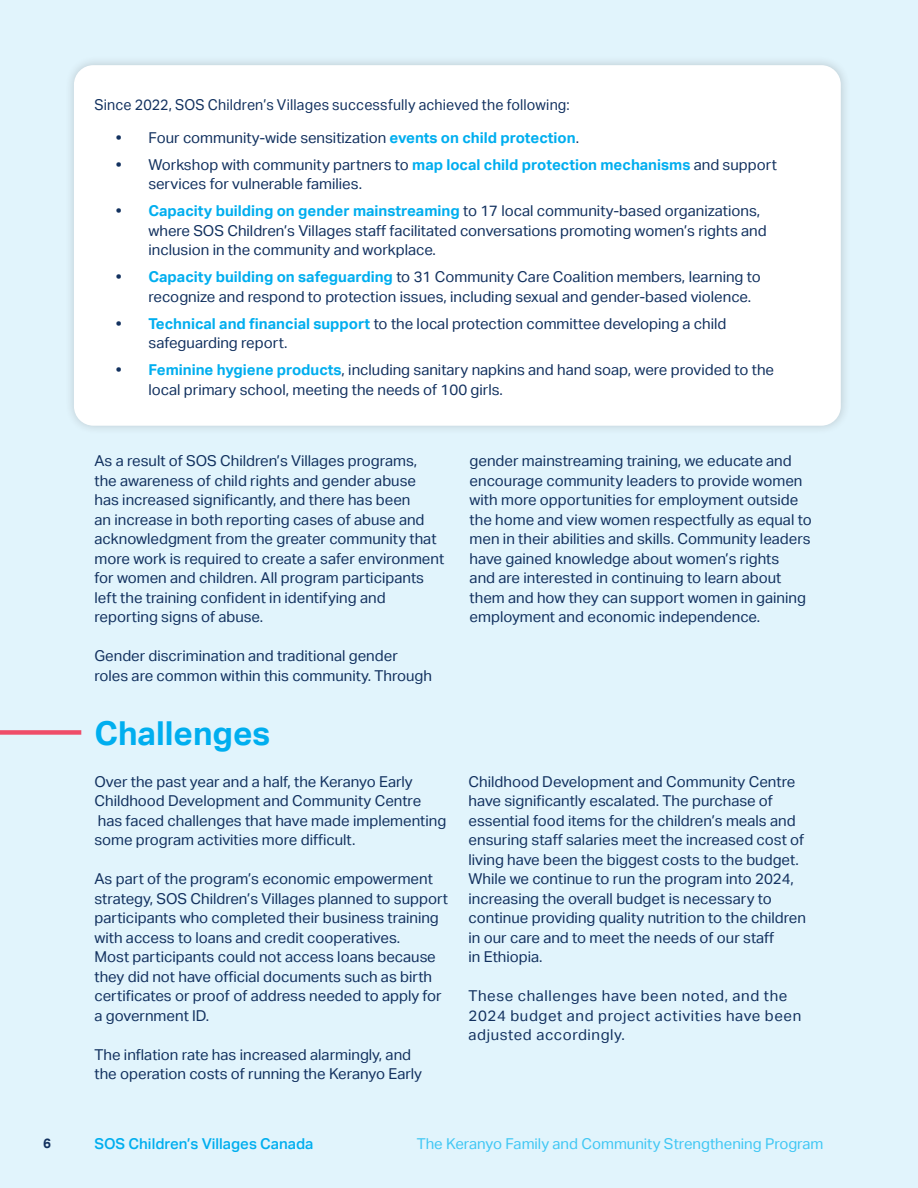
<style>
.page{position:relative;width:918px;height:1188px;background:#e1f4fc}
.page>*{position:absolute;margin:0;border:0;box-sizing:border-box;transform-origin:0 0}
.t1{font:700 33px "Aktiv Grotesk";color:#00aeef}
.Paragraphi_indent{font:15px/19.5px "Aktiv Grotesk";color:#12315f}
.Paragraphi_indent-2{font:15px/19.5px "Aktiv Grotesk";letter-spacing:.04em;color:#12315f}
.Paragraphi_indent-3{font:15px "Aktiv Grotesk";color:#12315f;scale:.95 1}
.t2{font:15px "Aktiv Grotesk";color:#40c7f4}
.t3{font:500 15px "Aktiv Grotesk";color:#00aeef}
.t4{font:700 13.5px "Aktiv Grotesk";color:#12315f}
.s1{font-weight:700}
.s2{font-weight:700;color:#00aeef}
</style>
<div class="page">
<div style="left:65px;top:55px;width:785px;height:380px;background:#231f20;opacity:.2"></div>
<div style="left:75px;top:67px;width:764px;height:357px;background:#fff;border-radius:18px"></div>
<div style="left:74px;top:65px;width:767px;height:361px;border:3px solid #fff;border-radius:18px"></div>
<div style="left:0;top:730px;width:81px;height:5px;background:#ef4d69"></div>
<p class="Paragraphi_indent-3" style="left:94px;top:96px;width:502px">Since 2022, SOS Children’s Villages successfully achieved the following:</p>
<p class="Paragraphi_indent" style="left:116px;top:128px;width:465px"><span class="s1">•</span> Four community-wide sensitization <span class="s2">events on child protection</span>.</p>
<p class="Paragraphi_indent" style="left:149px;top:155px;width:630px;text-indent:-33px"><span class="s1">•</span> Workshop with community partners to <span class="s2">map local child protection mechanisms</span> and support services for vulnerable families.</p>
<p class="Paragraphi_indent" style="left:149px;top:201px;width:620px;text-indent:-33px"><span class="s1">•</span> <span class="s2">Capacity building on gender mainstreaming</span> to 17 local community-based organizations, where SOS Children’s Villages staff facilitated conversations promoting women’s rights and inclusion in the community and workplace.</p>
<p class="Paragraphi_indent" style="left:149px;top:267px;width:614px;text-indent:-33px"><span class="s1">•</span> <span class="s2">Capacity building on safeguarding</span> to 31 Community Care Coalition members, learning to recognize and respond to protection issues, including sexual and gender-based violence.</p>
<p class="Paragraphi_indent" style="left:149px;top:314px;width:579px;text-indent:-33px"><span class="s1">•</span> <span class="s2">Technical and financial support</span> to the local protection committee developing a child safeguarding report.</p>
<p class="Paragraphi_indent" style="left:149px;top:360px;width:627px;text-indent:-33px"><span class="s1">•</span> <span class="s2">Feminine hygiene products</span>, including sanitary napkins and hand soap, were provided to the local primary school, meeting the needs of 100 girls.</p>
<p class="Paragraphi_indent" style="left:94px;top:451px;width:351px">As a result of SOS Children’s Villages programs,<br>the awareness of child rights and gender abuse<br>has increased significantly, and there has been<br>an increase in both reporting cases of abuse and acknowledgment from the greater community that more work is required to create a safer environment for women and children. All program participants left the training confident in identifying and reporting signs of abuse.</p>
<p class="Paragraphi_indent" style="left:94px;top:646px;width:339px">Gender discrimination and traditional gender roles are common within this community. Through</p>
<p class="t1" style="left:94px;top:714px;width:177px">Challenges</p>
<p class="Paragraphi_indent" style="left:94px;top:772px;width:328px">Over the past year and a half, the Keranyo Early<br>Childhood Development and Community Centre</p>
<p class="Paragraphi_indent" style="left:94px;top:811px;width:353px">has faced challenges that have made implementing some program activities more difficult.</p>
<p class="Paragraphi_indent" style="left:94px;top:869px;width:355px">As part of the program’s economic empowerment strategy, SOS Children’s Villages planned to support participants who completed their business training with access to loans and credit cooperatives.<br>Most participants could not access loans because they did not have official documents such as birth certificates or proof of address needed to apply for a government ID.</p>
<p class="Paragraphi_indent" style="left:94px;top:1045px;width:329px">The inflation rate has increased alarmingly, and the operation costs of running the Keranyo Early</p>
<p class="Paragraphi_indent" style="left:470px;top:451px;width:344px">gender mainstreaming training, we educate and encourage community leaders to provide women with more opportunities for employment outside the home and view women respectfully as equal to men in their abilities and skills. Community leaders have gained knowledge about women’s rights<br>and are interested in continuing to learn about them and how they can support women in gaining employment and economic independence.</p>
<p class="Paragraphi_indent" style="left:469px;top:772px;width:339px">Childhood Development and Community Centre have significantly escalated. The purchase of essential food items for the children’s meals and ensuring staff salaries meet the increased cost of living have been the biggest costs to the budget.<br>While we continue to run the program into 2024, increasing the overall budget is necessary to continue providing quality nutrition to the children</p>
<p class="Paragraphi_indent" style="left:469px;top:928px;width:307px">in our care and to meet the needs of our staff</p>
<p class="Paragraphi_indent" style="left:469px;top:947px;width:76px">in Ethiopia.</p>
<p class="Paragraphi_indent-2" style="left:469px;top:986px;width:334px">These challenges have been noted, and the<br>2024 budget and project activities have been adjusted accordingly.</p>
<p class="t4" style="left:43px;top:1135px;width:9px">6</p>
<p class="t3" style="left:94px;top:1135px;width:221px">SOS Children’s Villages Canada</p>
<p class="t2" style="left:417px;top:1135px;width:408px">The Keranyo Family and Community Strengthening Program</p>
</div>
